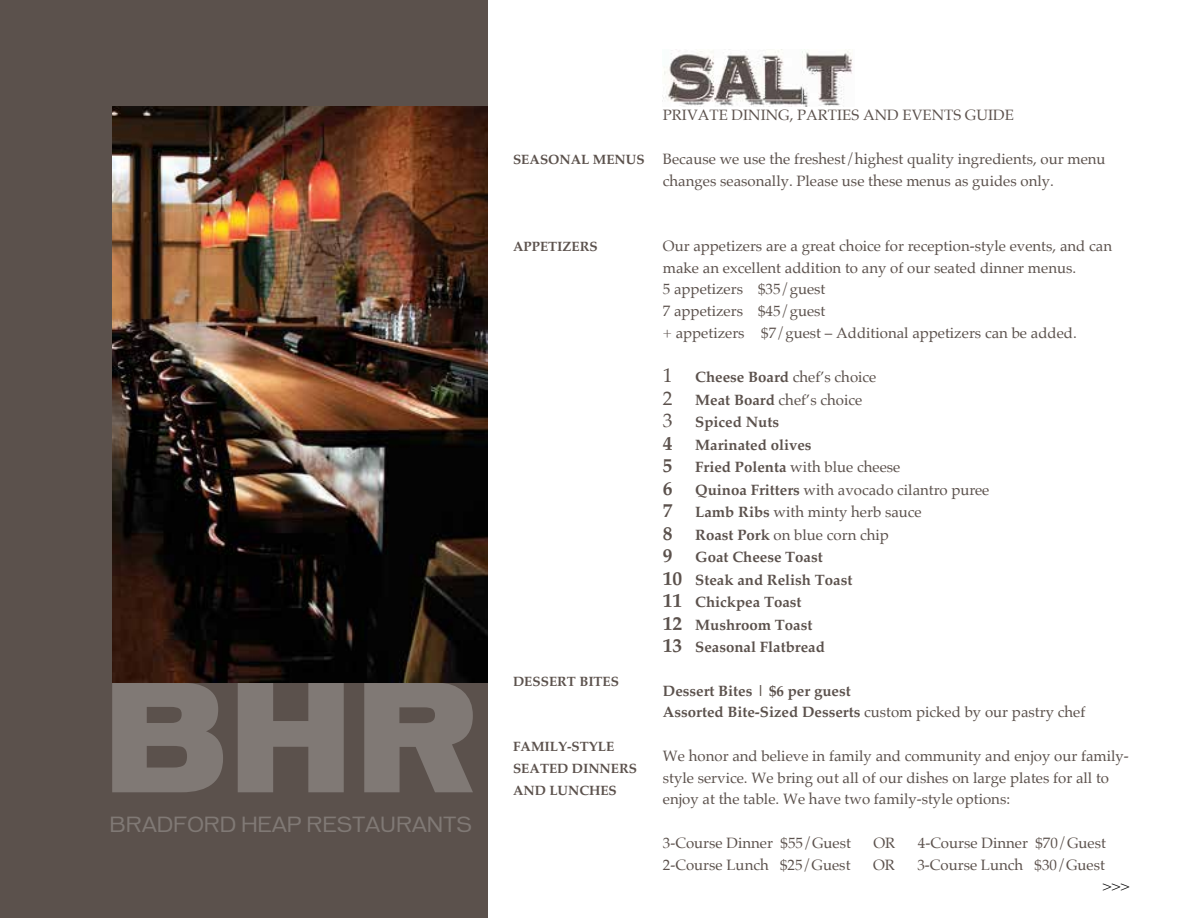
<style>
.page{position:relative;width:1188px;height:918px;background:#fff}
.page>*{position:absolute;margin:0;border:0;box-sizing:border-box;transform-origin:0 0}
.t1{font:142.35px "Vonnes TT Black";color:#807975}
.t2{font:19.95px "Vonnes TT Book";letter-spacing:-.01em;color:#807975}
.t3{font:15px/21.8px "Palatino";color:#5b514c}
.t4{font:700 15px/22.5px "Palatino";color:#5b514c}
.t5{font:15px "Palatino";color:#000}
.t6{font:700 13.5px/21.8px "Palatino";color:#5b514c}
.s1{font-weight:400;font-size:19.5px}
.s2{font-weight:400}
.s3{font-size:19.5px}
</style>
<div class="page">
<div style="left:0;top:0;width:487px;height:918px;background:#5b514c"></div>
<img style="left:112px;top:106px;width:375px;height:577px">
<img style="left:663px;top:50px;width:190px;height:56px">
<h1 class="t1" style="left:102px;top:653px;width:378px">BHR</h1>
<h2 class="t2" style="left:109px;top:813px;width:364px">BRADFORD HEAP RESTAURANTS</h2>
<p class="t6" style="left:513px;top:148px;width:133px">SEASONAL MENUS</p>
<p class="t3" style="left:663px;top:104px;width:353px">PRIVATE DINING, PARTIES AND EVENTS GUIDE</p>
<p class="t3" style="left:663px;top:148px;width:444px">Because we use the freshest/highest quality ingredients, our menu changes seasonally. Please use these menus as guides only.</p>
<p class="t6" style="left:513px;top:235px;width:86px">APPETIZERS</p>
<p class="t6" style="left:513px;top:670px;width:108px">DESSERT BITES</p>
<p class="t6" style="left:513px;top:736px;width:126px">FAMILY-STYLE<br>SEATED DINNERS<br>AND LUNCHES</p>
<p class="t3" style="left:663px;top:235px;width:451px">Our appetizers are a great choice for reception-style events, and can make an excellent addition to any of our seated dinner menus.<br>5 appetizers $35/guest<br>7 appetizers $45/guest<br>+ appetizers $7/guest – Additional appetizers can be added.</p>
<p class="t4" style="left:663px;top:365px;width:328px"><span class="s1">1</span> Cheese Board <span class="s2">chef’s choice<br></span><span class="s1">2</span> Meat Board <span class="s2">chef’s choice<br></span><span class="s1">3</span> Spiced Nuts<br><span class="s3">4</span> Marinated olives<br><span class="s3">5</span> Fried Polenta <span class="s2">with blue cheese<br></span><span class="s3">6</span> Quinoa Fritters <span class="s2">with avocado cilantro puree<br></span><span class="s3">7</span> Lamb Ribs <span class="s2">with minty herb sauce<br></span><span class="s3">8</span> Roast Pork <span class="s2">on blue corn chip<br></span><span class="s3">9</span> Goat Cheese Toast<br><span class="s3">10</span> Steak and Relish Toast<br><span class="s3">11</span> Chickpea Toast<br><span class="s3">12</span> Mushroom Toast<br><span class="s3">13</span> Seasonal Flatbread</p>
<p class="t4" style="left:663px;top:679px;width:424px;line-height:21.8px">Dessert Bites | $6 per guest<br>Assorted Bite-Sized Desserts <span class="s2">custom picked by our pastry chef</span></p>
<p class="t3" style="left:663px;top:745px;width:467px">We honor and believe in family and community and enjoy our family&shy;style service. We bring out all of our dishes on large plates for all to enjoy at the table. We have two family-style options:</p>
<p class="t3" style="left:663px;top:832px;width:190px">3-Course Dinner $55/Guest</p>
<p class="t3" style="left:874px;top:832px;width:23px">OR</p>
<p class="t3" style="left:918px;top:832px;width:190px">4-Course Dinner $70/Guest</p>
<p class="t3" style="left:663px;top:854px;width:189px">2-Course Lunch $25/Guest</p>
<p class="t3" style="left:873px;top:854px;width:23px">OR</p>
<p class="t3" style="left:917px;top:854px;width:189px">3-Course Lunch $30/Guest</p>
<p class="t5" style="left:1102px;top:874px;width:29px">&gt;&gt;&gt;</p>
</div>
